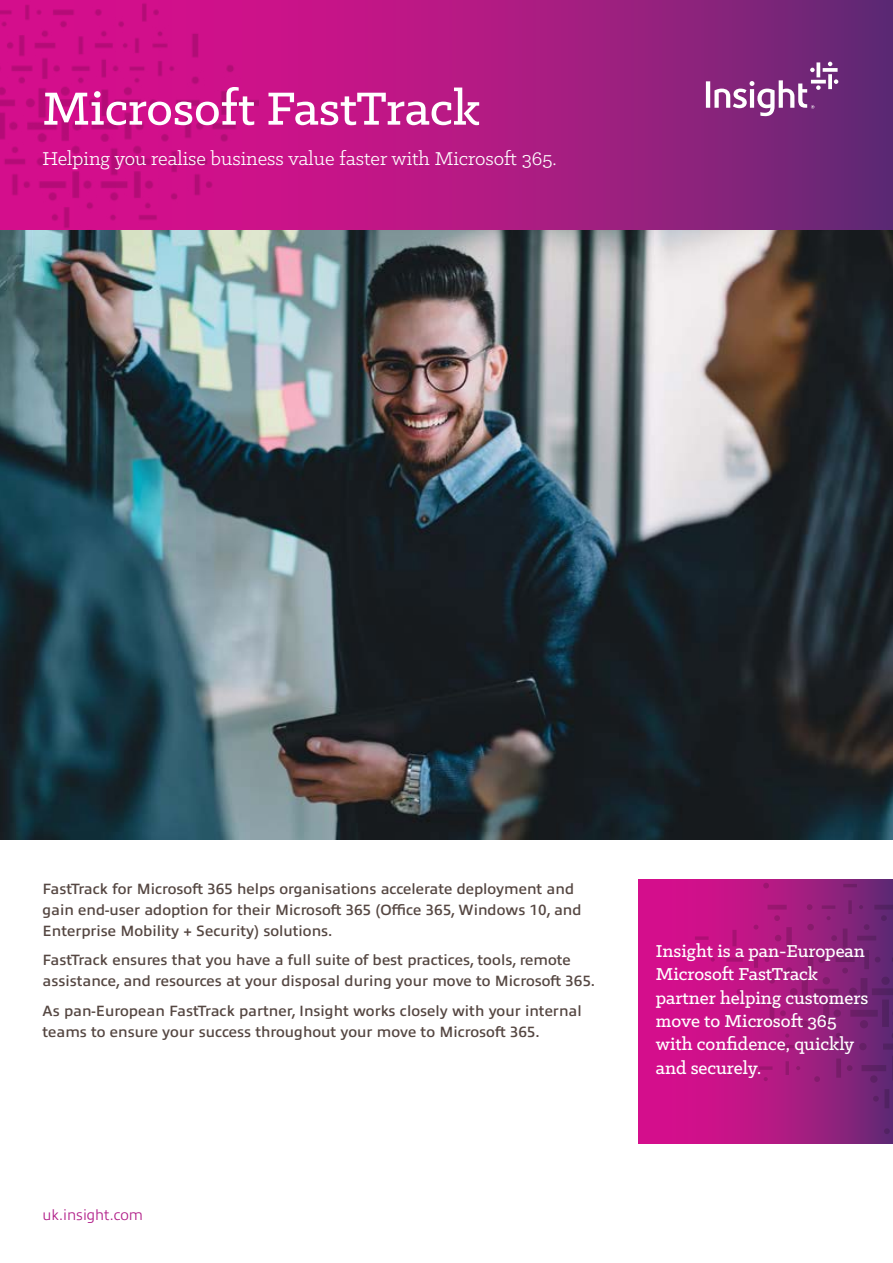
<style>
.page{position:relative;width:893px;height:1263px;background:#fff}
.page>*{position:absolute;margin:0;border:0;box-sizing:border-box;transform-origin:0 0}
.t1{font:500 52.5px "Klinic Slab";color:#fff}
.t2{font:500 21px/25.2px "Klinic Slab";color:#fff;text-align:justify}
.t3{font:21px "Klinic Slab";color:#fff}
.t4{font:500 19.5px/23.4px "Klinic Slab";color:#fff}
.t5{font:600 15px/21px "Allumi Pro";color:#554742}
.t6{font:300 15px "Allumi Pro";color:#b01c87}
</style>
<div class="page">
<svg style="left:259px;top:0;width:634px;height:230px;background:#a01d80"></svg>
<svg style="left:706px;top:62px;width:132px;height:54px;background:#945093"></svg>
<svg style="left:639px;top:880px;width:254px;height:264px;background:#cd108a"></svg>
<svg style="left:695px;top:880px;width:198px;height:254px;background:#a21b7f"></svg>
<img style="left:0;top:230px;width:893px;height:610px">
<img style="left:0;top:0;width:259px;height:232px">
<h1 class="t1" style="left:43px;top:75px;width:439px">Microsoft FastTrack</h1>
<h2 class="t3" style="left:43px;top:145px;width:516px">Helping you realise business value faster with Microsoft 365.</h2>
<p class="t5" style="left:43px;top:877px;width:541px">FastTrack for Microsoft 365 helps organisations accelerate deployment and gain end-user adoption for their Microsoft 365 (Office 365, Windows 10, and<br>Enterprise Mobility + Security) solutions.</p>
<p class="t5" style="left:43px;top:948px;width:554px">FastTrack ensures that you have a full suite of best practices, tools, remote assistance, and resources at your disposal during your move to Microsoft 365.</p>
<p class="t5" style="left:43px;top:999px;width:541px">As pan-European FastTrack partner, Insight works closely with your internal teams to ensure your success throughout your move to Microsoft 365.</p>
<h2 class="t2" style="left:665px;top:988px;width:169px">Quote or statement Quote or statement Quote or statement Quote or statement</h2>
<h3 class="t4" style="left:656px;top:938px;width:214px">Insight is a pan-European<br>Microsoft FastTrack partner helping customers move to Microsoft 365 with confidence, quickly and securely.</h3>
<p class="t6" style="left:43px;top:1204px;width:102px">uk.insight.com</p>
</div>
